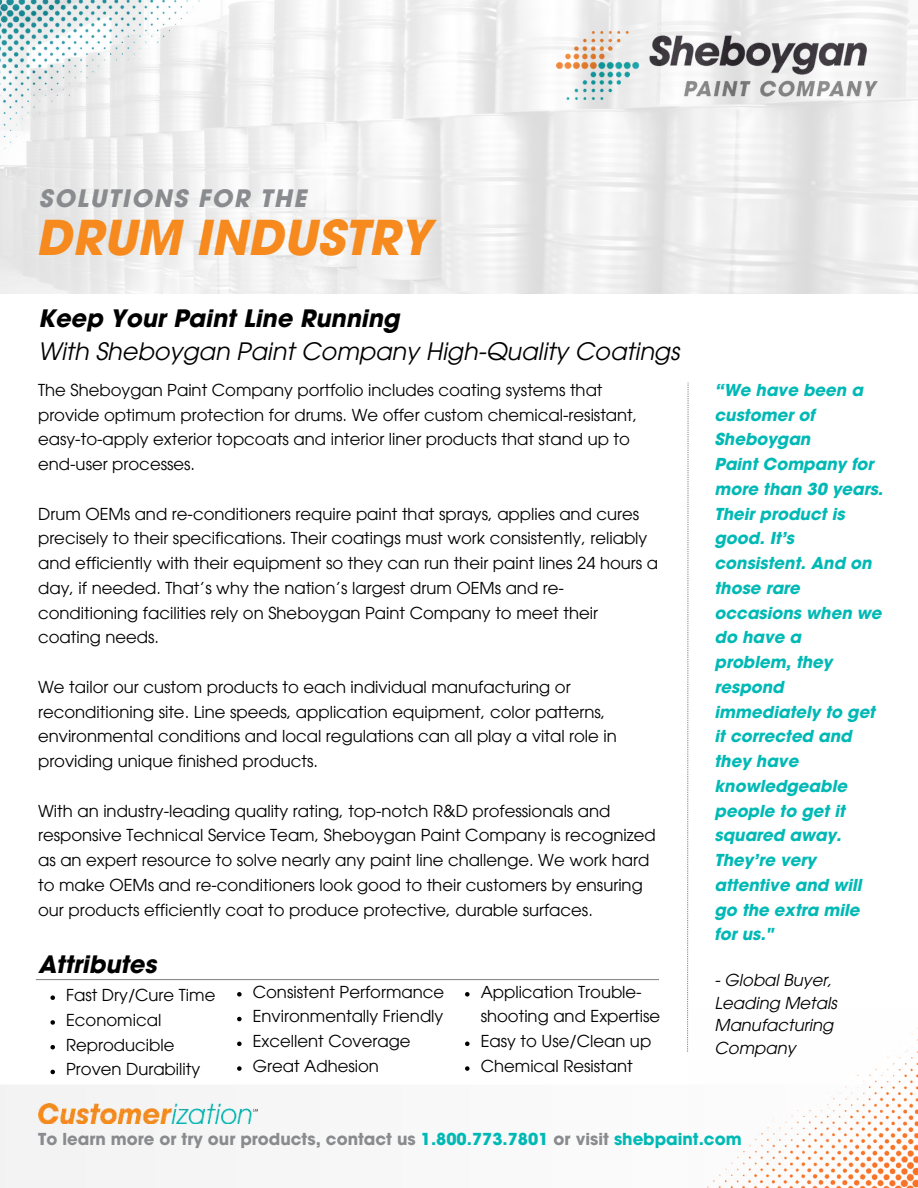
<style>
.page{position:relative;width:918px;height:1188px;background:#fff}
.page>*{position:absolute;margin:0;border:0;box-sizing:border-box;transform-origin:0 0}
.t1{font:italic 700 48px "ITC Avant Garde Pro";color:#f68a1e}
.t2{font:italic 24px "ITC Avant Garde Pro";color:#000}
.t3{font:italic 700 24px "ITC Avant Garde Pro";color:#000}
.t4{font:italic 700 24px "ITC Avant Garde Pro";letter-spacing:.07em;color:#898b8e}
.t5{font:16.5px/24.8px "ITC Avant Garde Pro";color:#000}
.t6{font:italic 700 16.5px/24.8px "ITC Avant Garde Pro";color:#00b9b5}
.t7{font:700 16.5px "ITC Avant Garde Pro";color:#898b8e}
.t8{font:italic 16.5px/22.5px "ITC Avant Garde Pro";color:#000}
.s1{color:#00b9b5}
</style>
<div class="page">
<div style="left:0;top:1085px;width:258px;height:103px;background:#f4f4f4"></div>
<img style="left:707px;top:1028px;width:211px;height:160px">
<svg style="left:50px;top:995px;width:5px;height:5px"></svg>
<svg style="left:50px;top:1020px;width:5px;height:5px"></svg>
<svg style="left:50px;top:1045px;width:5px;height:4px"></svg>
<svg style="left:50px;top:1070px;width:5px;height:4px"></svg>
<hr style="left:36px;top:979px;width:623px;height:1px;background:#898b8e">
<img style="left:39px;top:1103px;width:218px;height:21px">
<svg style="left:687px;top:383px;width:2px;height:669px"></svg>
<img style="left:0;top:0;width:918px;height:293px">
<svg style="left:237px;top:992px;width:5px;height:5px"></svg>
<svg style="left:237px;top:1017px;width:5px;height:4px"></svg>
<svg style="left:237px;top:1042px;width:5px;height:4px"></svg>
<svg style="left:237px;top:1066px;width:5px;height:5px"></svg>
<svg style="left:465px;top:992px;width:5px;height:5px"></svg>
<svg style="left:465px;top:1042px;width:5px;height:4px"></svg>
<svg style="left:465px;top:1066px;width:5px;height:5px"></svg>
<h2 class="t4" style="left:39px;top:182px;width:269px">SOLUTIONS FOR THE</h2>
<h1 class="t1" style="left:36px;top:205px;width:396px">DRUM INDUSTRY</h1>
<h2 class="t3" style="left:38px;top:302px;width:363px">Keep Your Paint Line Running</h2>
<h2 class="t2" style="left:38px;top:336px;width:643px">With Sheboygan Paint Company High-Quality Coatings</h2>
<p class="t5" style="left:38px;top:377px;width:601px">The Sheboygan Paint Company portfolio includes coating systems that provide optimum protection for drums. We offer custom chemical-resistant, easy-to-apply exterior topcoats and interior liner products that stand up to end-user processes.</p>
<p class="t5" style="left:38px;top:501px;width:622px">Drum OEMs and re-conditioners require paint that sprays, applies and cures precisely to their specifications. Their coatings must work consistently, reliably and efficiently with their equipment so they can run their paint lines 24 hours a day, if needed. That’s why the nation’s largest drum OEMs and re&shy;conditioning facilities rely on Sheboygan Paint Company to meet their coating needs.</p>
<p class="t5" style="left:38px;top:674px;width:580px">We tailor our custom products to each individual manufacturing or reconditioning site. Line speeds, application equipment, color patterns, environmental conditions and local regulations can all play a vital role in providing unique finished products.</p>
<p class="t5" style="left:38px;top:798px;width:619px">With an industry-leading quality rating, top-notch R&amp;D professionals and responsive Technical Service Team, Sheboygan Paint Company is recognized as an expert resource to solve nearly any paint line challenge. We work hard to make OEMs and re-conditioners look good to their customers by ensuring our products efficiently coat to produce protective, durable surfaces.</p>
<h2 class="t3" style="left:38px;top:948px;width:120px">Attributes</h2>
<p class="t5" style="left:66px;top:982px;width:151px">Fast Dry/Cure Time<br>Economical<br>Reproducible<br>Proven Durability</p>
<p class="t5" style="left:253px;top:979px;width:193px">Consistent Performance<br>Environmentally Friendly<br>Excellent Coverage<br>Great Adhesion</p>
<p class="t5" style="left:481px;top:979px;width:181px">Application Trouble&shy;shooting and Expertise<br>Easy to Use/Clean up<br>Chemical Resistant</p>
<p class="t6" style="left:715px;top:377px;width:170px">“We have been a customer of<br>Sheboygan<br>Paint Company for more than 30 years.<br>Their product is good. It’s consistent. And on those rare occasions when we do have a<br>problem, they respond immediately to get it corrected and they have knowledgeable people to get it squared away.<br>They’re very attentive and will go the extra mile for us."</p>
<p class="t8" style="left:715px;top:969px;width:124px">- Global Buyer,<br>Leading Metals<br>Manufacturing<br>Company</p>
<p class="t7" style="left:38px;top:1128px;width:705px">To learn more or try our products, contact us <span class="s1">1.800.773.7801</span> or visit <span class="s1">shebpaint.com</span></p>
</div>
